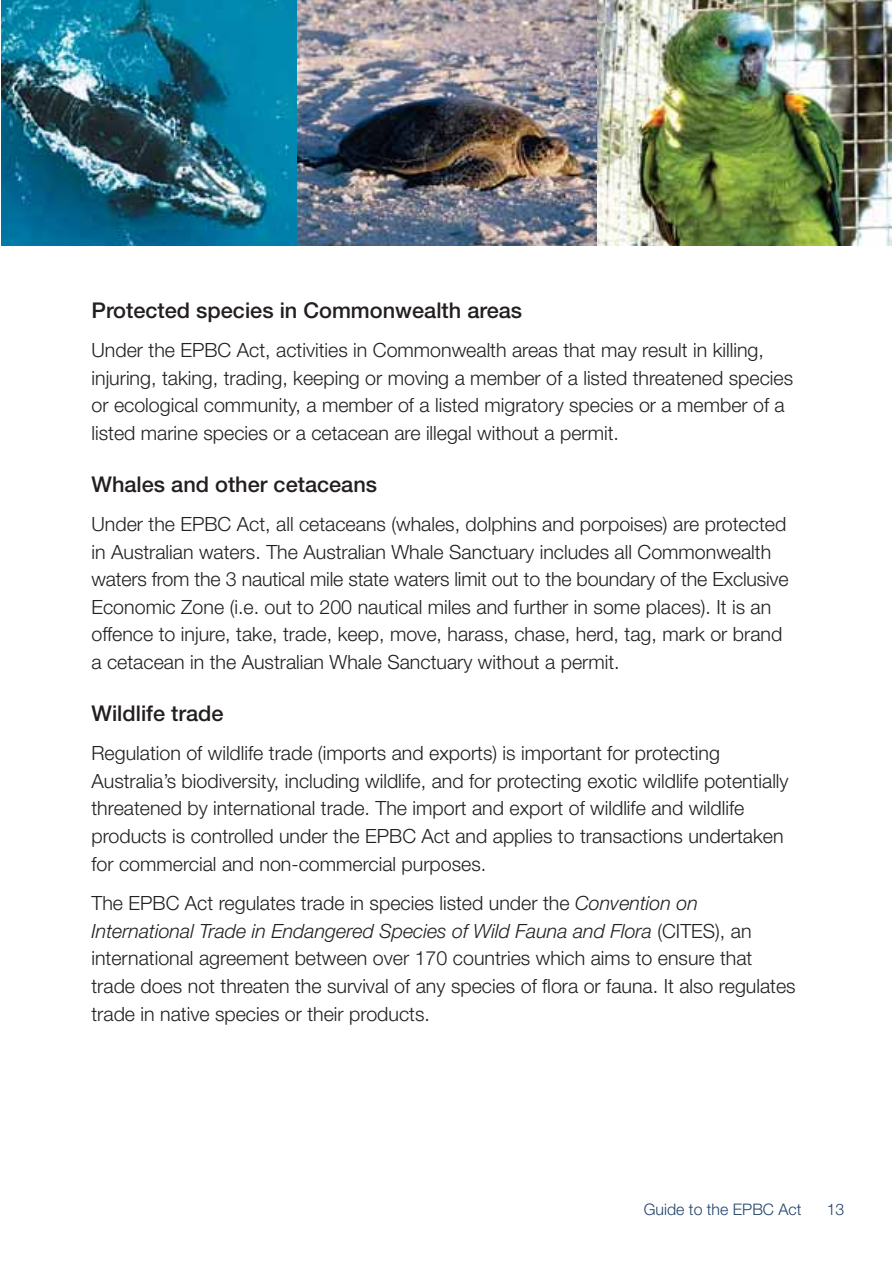
<style>
.page{position:relative;width:893px;height:1263px;background:#fff}
.page>*{position:absolute;margin:0;border:0;box-sizing:border-box;transform-origin:0 0}
.t1{font:500 21.75px "Helvetica Neue";color:#231f20}
.t2{font:300 19.65px/27.6px "Helvetica Neue";color:#231f20}
.t3{font:300 15.9px "Helvetica Neue";color:#224369}
.s1{font-style:italic}
</style>
<div class="page">
<img style="left:1px;top:0;width:296px;height:245px">
<img style="left:597px;top:0;width:294px;height:245px">
<img style="left:297px;top:0;width:300px;height:245px">
<p class="t1" style="left:91px;top:302px;width:432px">Protected species in Commonwealth areas</p>
<p class="t2" style="left:91px;top:338px;width:703px">Under the EPBC Act, activities in Commonwealth areas that may result in killing, injuring, taking, trading, keeping or moving a member of a listed threatened species or ecological community, a member of a listed migratory species or a member of a listed marine species or a cetacean are illegal without a permit.</p>
<p class="t1" style="left:91px;top:476px;width:287px">Whales and other cetaceans</p>
<p class="t2" style="left:91px;top:512px;width:698px">Under the EPBC Act, all cetaceans (whales, dolphins and porpoises) are protected in Australian waters. The Australian Whale Sanctuary includes all Commonwealth waters from the 3 nautical mile state waters limit out to the boundary of the Exclusive Economic Zone (i.e. out to 200 nautical miles and further in some places). It is an offence to injure, take, trade, keep, move, harass, chase, herd, tag, mark or brand a cetacean in the Australian Whale Sanctuary without a permit.</p>
<p class="t1" style="left:91px;top:705px;width:134px">Wildlife trade</p>
<p class="t2" style="left:91px;top:741px;width:699px">Regulation of wildlife trade (imports and exports) is important for protecting Australia’s biodiversity, including wildlife, and for protecting exotic wildlife potentially threatened by international trade. The import and export of wildlife and wildlife products is controlled under the EPBC Act and applies to transactions undertaken for commercial and non-commercial purposes.</p>
<p class="t2" style="left:91px;top:891px;width:706px">The EPBC Act regulates trade in species listed under the <span class="s1">Convention on International Trade in Endangered Species of Wild Fauna and Flora</span> (CITES), an international agreement between over 170 countries which aims to ensure that trade does not threaten the survival of any species of flora or fauna. It also regulates trade in native species or their products.</p>
<p class="t3" style="left:644px;top:1204px;width:159px">Guide to the EPBC Act</p>
<p class="t3" style="left:827px;top:1204px;width:19px">13</p>
</div>
